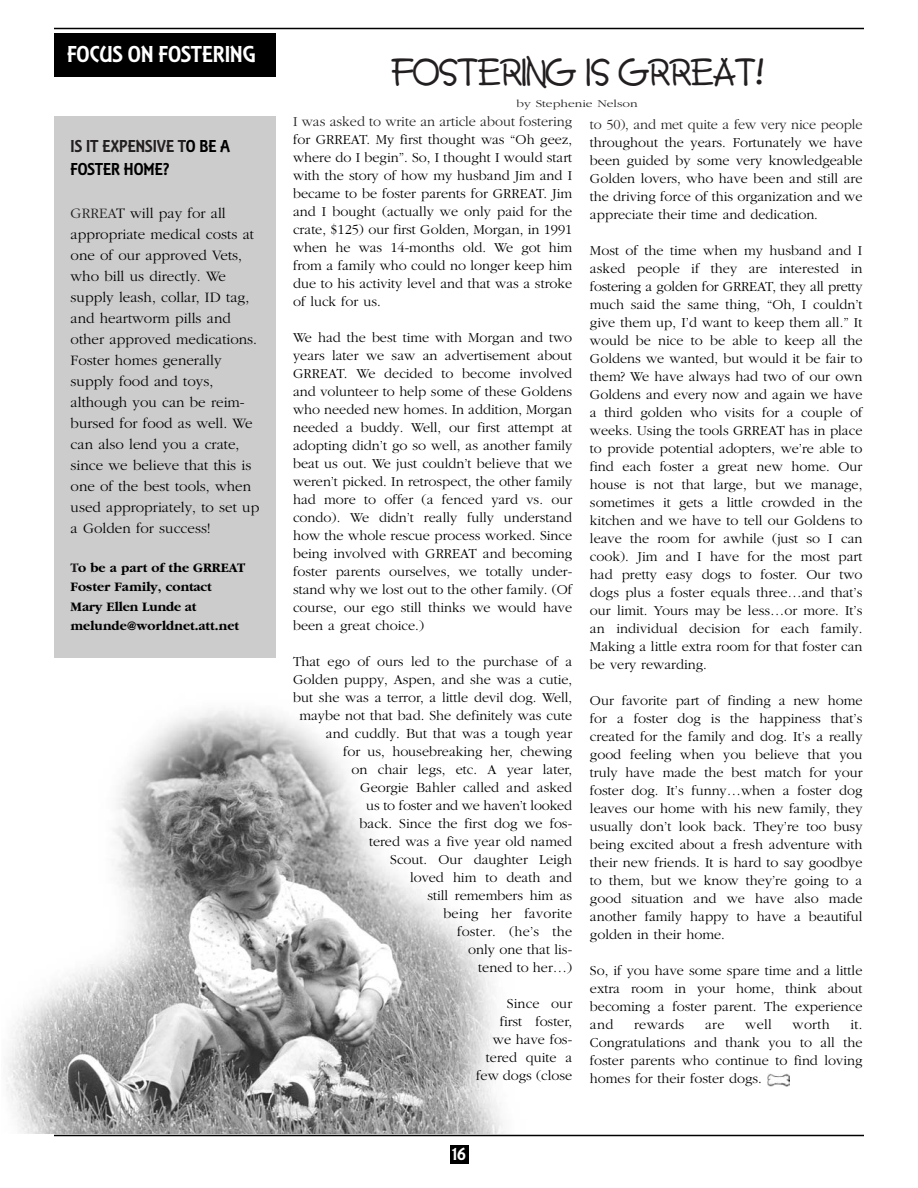
<style>
.page{position:relative;width:918px;height:1188px;background:#fff}
.page>*{position:absolute;margin:0;border:0;box-sizing:border-box;transform-origin:0 0}
.t1{font:36px "Lumparsky";color:#231f20}
.t2{font:24px "Equinox Plain";color:#fff}
.t3{font:18px/22.2px "Equinox Plain";color:#000}
.t4{font:18px "Equinox Plain";color:#fff}
.t5{font:300 15px/21px "Garamond";color:#000}
.t6{font:300 14.25px/18px "Garamond";color:#000;text-align:justify}
.t7{font:300 14.25px "Garamond";color:#231f20}
.t8{font:300 14.25px "Garamond";letter-spacing:.02em;color:#000}
.t9{font:700 13.5px/19.5px "Garamond";color:#000}
.t10{font:300 10.8px "Garamond";color:#231f20;scale:1.25 1}
.s1{color:#231f20}
</style>
<div class="page">
<img style="left:6px;top:710px;width:498px;height:424px">
<div style="left:450px;top:1145px;width:18px;height:19px;background:#000"></div>
<hr style="left:54px;top:28px;width:810px;height:1px;background:#000">
<hr style="left:54px;top:1135px;width:810px;height:1px;background:#000">
<img style="left:768px;top:1074px;width:21px;height:13px">
<div style="left:54px;top:117px;width:221px;height:541px;background:#ccc"></div>
<div style="left:54px;top:33px;width:221px;height:43px;background:#000"></div>
<h2 class="t2" style="left:67px;top:45px;width:190px">FOCUS ON FOSTERING</h2>
<p class="t3" style="left:71px;top:137px;width:161px"><span class="s1">IS IT EXPENSIVE T</span>O BE A<br>FOSTER HOME?</p>
<p class="t5" style="left:71px;top:204px;width:190px"><span class="s1">GRREA</span>T will pay for all appropriate medical costs at one of our approved Vets, who bill us directly. We supply leash, collar, ID tag, and heartworm pills and other approved medications.<br>Foster homes generally supply food and toys, although you can be reim&shy;bursed for food as well. We can also lend you a crate, since we believe that this is one of the best tools, when used appropriately, to set up a Golden for success!</p>
<p class="t9" style="left:71px;top:559px;width:176px"><span class="s1">T</span>o be a part of the GRREAT<br>Foster Family, contact<br>Mary Ellen Lunde at melunde@worldnet.att.net</p>
<h1 class="t1" style="left:392px;top:59px;width:374px">FOSTERING IS GRREAT!</h1>
<p class="t10" style="left:517px;top:99px;width:98px">by Stephenie Nelson</p>
<p class="t7" style="left:293px;top:116px;width:281px">I was asked to write an article about fostering</p>
<p class="t6" style="left:293px;top:132px;width:281px">for GRREAT. My first thought was “Oh geez, where do I begin”. So, I thought I would start with the story of how my husband Jim and I became to be foster parents for GRREAT. Jim and I bought (actually we only paid for the crate, $125) our first Golden, Morgan, in 1991 when he was 14-months old. We got him from a family who could no longer keep him due to his activity level and that was a stroke of luck for us.</p>
<p class="t6" style="left:293px;top:330px;width:281px">We had the best time with Morgan and two years later we saw an advertisement about GRREAT. We decided to become involved and volunteer to help some of these Goldens who needed new homes. In addition, Morgan needed a buddy. Well, our first attempt at adopting didn’t go so well, as another family beat us out. We just couldn’t believe that we weren’t picked. In retrospect, the other family had more to offer (a fenced yard vs. our condo). We didn’t really fully understand how the whole rescue process worked. Since being involved with GRREAT and becoming foster parents ourselves, we totally under&shy;stand why we lost out to the other family. (Of course, our ego still thinks we would have been a great choice.)</p>
<p class="t6" style="left:293px;top:654px;width:281px;text-align:right">That ego of ours led to the purchase of a<br>Golden puppy, Aspen, and she was a cutie, but she was a terror, a little devil dog. Well, maybe not that bad. She definitely was cute and cuddly. But that was a tough year<br>for us, housebreaking her, chewing<br>on chair legs, etc. A year later,<br>Georgie Bahler called and asked<br>us to foster and we haven’t looked<br>back. Since the first dog we fos-<br>tered was a five year old named<br>Scout. Our daughter Leigh<br>loved him to death and<br>still remembers him as<br>being her favorite<br>foster. (he’s the<br>only one that lis-<br>tened to her…)</p>
<p class="t6" style="left:476px;top:996px;width:97px;text-align:right">Since our<br>first foster,<br>we have fos&shy;tered quite a few dogs (close</p>
<p class="t7" style="left:590px;top:119px;width:274px">to 50), and met quite a few very nice people</p>
<p class="t6" style="left:590px;top:135px;width:274px">throughout the years. Fortunately we have been guided by some very knowledgeable Golden lovers, who have been and still are the driving force of this organization and we appreciate their time and dedication.</p>
<p class="t6" style="left:590px;top:243px;width:274px">Most of the time when my husband and I asked people if they are interested in fostering a golden for GRREAT, they all pretty much said the same thing, “Oh, I couldn’t give them up, I’d want to keep them all.” It would be nice to be able to keep all the Goldens we wanted, but would it be fair to them? We have always had two of our own Goldens and every now and again we have a third golden who visits for a couple of weeks. Using the tools GRREAT has in place to provide potential adopters, we’re able to find each foster a great new home. Our house is not that large, but we manage, sometimes it gets a little crowded in the kitchen and we have to tell our Goldens to leave the room for awhile (just so I can cook). Jim and I have for the most part had pretty easy dogs to foster. Our two dogs plus a foster equals three…and that’s our limit. Yours may be less…or more. It’s an individual decision for each family.<br>Making a little extra room for that foster can be very rewarding.</p>
<p class="t6" style="left:590px;top:693px;width:274px">Our favorite part of finding a new home for a foster dog is the happiness that’s created for the family and dog. It’s a really good feeling when you believe that you truly have made the best match for your foster dog. It’s funny…when a foster dog leaves our home with his new family, they usually don’t look back. They’re too busy being excited about a fresh adventure with their new friends. It is hard to say goodbye to them, but we know they’re going to a good situation and we have also made another family happy to have a beautiful golden in their home.</p>
<p class="t6" style="left:590px;top:963px;width:274px">So, if you have some spare time and a little extra room in your home, think about becoming a foster parent. The experience and</p>
<p class="t8" style="left:634px;top:1019px;width:52px">rewards</p>
<p class="t6" style="left:705px;top:1017px;width:21px">are</p>
<p class="t6" style="left:745px;top:1017px;width:28px">well</p>
<p class="t6" style="left:793px;top:1017px;width:39px">worth</p>
<p class="t6" style="left:590px;top:1017px;width:274px;text-indent:261px">it.<br>Congratulations and thank you to all the foster parents who continue to find loving homes for their foster dogs.</p>
<p class="t4" style="left:452px;top:1148px;width:15px">16</p>
</div>
